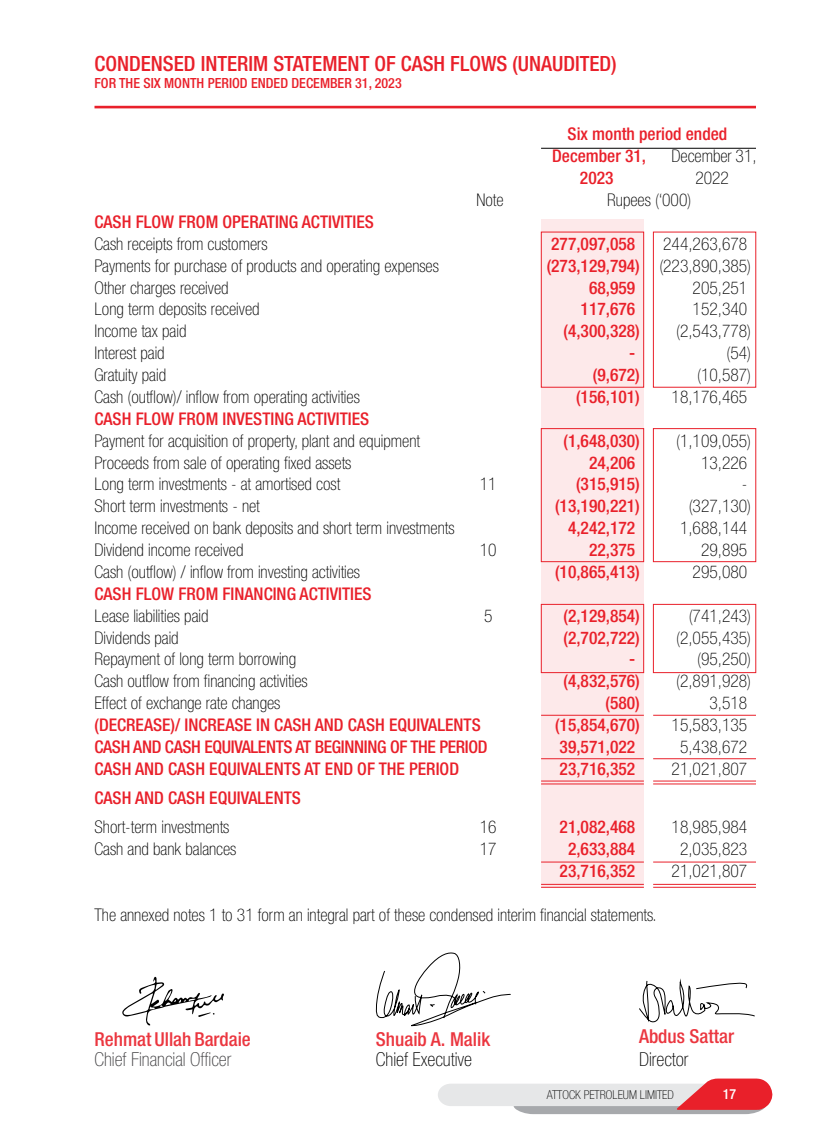
<style>
.page{position:relative;width:819px;height:1134px;background:#fff}
.page>*{position:absolute;margin:0;border:0;box-sizing:border-box;transform-origin:0 0}
.t1{font:500 condensed 21px "Helvetica Neue LT Std";color:#e9202a}
.t2{font:500 condensed 19.25px "Helvetica Neue LT Std";color:#eb363f}
.t3{font:100 condensed 19.25px "Helvetica Neue LT Std";color:#000}
.t4{font:100 condensed 19.25px "Helvetica Neue LT Std";color:#414042}
.t5{font:100 condensed 17.5px "Helvetica Neue LT Std";color:#000}
.t6{font:500 condensed 17.5px/21.9px "Helvetica Neue LT Std";color:#e9202a}
.t7{font:500 condensed 17.5px "Helvetica Neue LT Std";letter-spacing:-.02em;color:#e9202a}
.t8{font:500 condensed 14px "Helvetica Neue LT Std";color:#e9202a}
.t9{font:500 condensed 14px "Helvetica Neue LT Std";color:#fff}
.t10{font:100 condensed 12.25px "Helvetica Neue LT Std";color:#000}
.s1{font-weight:100;color:#000}
</style>
<div class="page">
<svg style="left:438px;top:1079px;width:335px;height:35px"></svg>
<hr style="left:94px;top:106px;width:662px;height:2px;background:#e9202a">
<div style="left:541px;top:219px;width:103px;height:669px;background:#fde9ea"></div>
<hr style="left:653px;top:862px;width:103px;height:1px;background:#e9202a">
<hr style="left:653px;top:758px;width:103px;height:1px;background:#e9202a">
<hr style="left:653px;top:884px;width:103px;height:1px;background:#e9202a">
<hr style="left:653px;top:887px;width:103px;height:1px;background:#e9202a">
<hr style="left:653px;top:781px;width:103px;height:1px;background:#e9202a">
<hr style="left:653px;top:784px;width:103px;height:1px;background:#e9202a">
<hr style="left:541px;top:884px;width:103px;height:1px;background:#e9202a">
<hr style="left:541px;top:887px;width:103px;height:1px;background:#e9202a">
<hr style="left:541px;top:781px;width:103px;height:1px;background:#e9202a">
<hr style="left:541px;top:784px;width:103px;height:1px;background:#e9202a">
<hr style="left:541px;top:862px;width:103px;height:1px;background:#e9202a">
<hr style="left:541px;top:758px;width:103px;height:1px;background:#e9202a">
<hr style="left:653px;top:715px;width:103px;height:1px;background:#e9202a">
<hr style="left:541px;top:715px;width:103px;height:1px;background:#e9202a">
<div style="left:653px;top:232px;width:103px;height:155px;border:1px solid #e9202a"></div>
<div style="left:541px;top:232px;width:103px;height:155px;border:1px solid #e9202a"></div>
<div style="left:653px;top:428px;width:103px;height:134px;border:1px solid #e9202a"></div>
<div style="left:541px;top:428px;width:103px;height:134px;border:1px solid #e9202a"></div>
<div style="left:653px;top:604px;width:103px;height:69px;border:1px solid #e9202a"></div>
<div style="left:541px;top:604px;width:103px;height:69px;border:1px solid #e9202a"></div>
<hr style="left:541px;top:148px;width:215px;height:1px;background:#000">
<svg style="left:375px;top:952px;width:136px;height:75px"></svg>
<svg style="left:639px;top:980px;width:116px;height:43px"></svg>
<svg style="left:122px;top:977px;width:102px;height:48px"></svg>
<p class="t1" style="left:94px;top:51px;width:524px">CONDENSED INTERIM STATEMENT OF CASH FLOWS (UNAUDITED)</p>
<p class="t8" style="left:94px;top:75px;width:309px">FOR THE SIX MONTH PERIOD ENDED DECEMBER 31, 2023</p>
<p class="t6" style="left:552px;top:123px;width:177px;text-indent:15px">Six month period ended<br>December 31,</p>
<p class="t5" style="left:672px;top:146px;width:87px">December 31,</p>
<p class="t6" style="left:580px;top:167px;width:35px">2023</p>
<p class="t5" style="left:695px;top:168px;width:35px">2022</p>
<p class="t5" style="left:476px;top:190px;width:29px">Note</p>
<p class="t5" style="left:607px;top:190px;width:86px">Rupees (‘000)</p>
<p class="t6" style="left:95px;top:211px;width:281px">CASH FLOW FROM OPERATING ACTIVITIES</p>
<p class="t5" style="left:95px;top:234px;width:175px">Cash receipts from customers</p>
<p class="t6" style="left:551px;top:232px;width:85px">277,097,058</p>
<p class="t5" style="left:663px;top:234px;width:86px">244,263,678</p>
<p class="t5" style="left:95px;top:256px;width:346px">Payments for purchase of products and operating expenses</p>
<p class="t6" style="left:547px;top:254px;width:206px">(273,129,794) <span class="s1">(223,890,385)</span></p>
<p class="t5" style="left:95px;top:278px;width:136px">Other charges received</p>
<p class="t6" style="left:589px;top:276px;width:48px">68,959</p>
<p class="t5" style="left:693px;top:278px;width:56px">205,251</p>
<p class="t5" style="left:95px;top:299px;width:167px">Long term deposits received</p>
<p class="t6" style="left:581px;top:298px;width:56px">117,676</p>
<p class="t5" style="left:693px;top:299px;width:56px">152,340</p>
<p class="t5" style="left:95px;top:321px;width:93px">Income tax paid</p>
<p class="t6" style="left:564px;top:320px;width:78px">(4,300,328)</p>
<p class="t5" style="left:676px;top:321px;width:76px">(2,543,778)</p>
<p class="t5" style="left:95px;top:343px;width:72px">Interest paid</p>
<p class="t6" style="left:629px;top:342px;width:8px">-</p>
<p class="t5" style="left:727px;top:343px;width:26px">(54)</p>
<p class="t5" style="left:95px;top:365px;width:73px">Gratuity paid</p>
<p class="t6" style="left:593px;top:364px;width:48px">(9,672)</p>
<p class="t5" style="left:697px;top:365px;width:55px">(10,587)</p>
<p class="t5" style="left:95px;top:387px;width:267px">Cash (outflow)/ inflow from operating activities</p>
<p class="t6" style="left:576px;top:386px;width:65px">(156,101)</p>
<p class="t5" style="left:672px;top:387px;width:77px">18,176,465</p>
<p class="t6" style="left:95px;top:407px;width:276px">CASH FLOW FROM INVESTING ACTIVITIES</p>
<p class="t5" style="left:95px;top:431px;width:327px">Payment for acquisition of property, plant and equipment</p>
<p class="t6" style="left:564px;top:429px;width:78px">(1,648,030)</p>
<p class="t5" style="left:676px;top:431px;width:76px">(1,109,055)</p>
<p class="t5" style="left:95px;top:453px;width:258px">Proceeds from sale of operating fixed assets</p>
<p class="t6" style="left:589px;top:451px;width:48px">24,206</p>
<p class="t5" style="left:701px;top:453px;width:48px">13,226</p>
<p class="t5" style="left:95px;top:474px;width:247px">Long term investments - at amortised cost</p>
<p class="t5" style="left:480px;top:474px;width:18px">11</p>
<p class="t6" style="left:576px;top:473px;width:65px">(315,915)</p>
<p class="t5" style="left:742px;top:474px;width:7px">-</p>
<p class="t5" style="left:95px;top:496px;width:167px">Short term investments - net</p>
<p class="t6" style="left:555px;top:495px;width:86px">(13,190,221)</p>
<p class="t5" style="left:689px;top:496px;width:64px">(327,130)</p>
<p class="t5" style="left:95px;top:518px;width:362px">Income received on bank deposits and short term investments</p>
<p class="t6" style="left:568px;top:517px;width:69px">4,242,172</p>
<p class="t5" style="left:680px;top:518px;width:69px">1,688,144</p>
<p class="t5" style="left:95px;top:540px;width:151px">Dividend income received</p>
<p class="t5" style="left:480px;top:540px;width:18px">10</p>
<p class="t6" style="left:589px;top:539px;width:48px">22,375</p>
<p class="t5" style="left:701px;top:540px;width:48px">29,895</p>
<p class="t5" style="left:95px;top:562px;width:267px">Cash (outflow) / inflow from investing activities</p>
<p class="t6" style="left:555px;top:561px;width:86px">(10,865,413)</p>
<p class="t5" style="left:693px;top:562px;width:56px">295,080</p>
<p class="t6" style="left:95px;top:582px;width:279px">CASH FLOW FROM FINANCING ACTIVITIES</p>
<p class="t5" style="left:95px;top:606px;width:116px">Lease liabilities paid</p>
<p class="t5" style="left:484px;top:606px;width:10px">5</p>
<p class="t6" style="left:564px;top:604px;width:78px">(2,129,854)</p>
<p class="t5" style="left:689px;top:606px;width:64px">(741,243)</p>
<p class="t5" style="left:95px;top:628px;width:86px">Dividends paid</p>
<p class="t6" style="left:564px;top:626px;width:78px">(2,702,722)</p>
<p class="t5" style="left:676px;top:628px;width:76px">(2,055,435)</p>
<p class="t5" style="left:95px;top:649px;width:203px">Repayment of long term borrowing</p>
<p class="t6" style="left:629px;top:648px;width:8px">-</p>
<p class="t5" style="left:697px;top:649px;width:55px">(95,250)</p>
<p class="t5" style="left:95px;top:671px;width:215px">Cash outflow from financing activities</p>
<p class="t6" style="left:564px;top:670px;width:78px">(4,832,576)</p>
<p class="t5" style="left:676px;top:671px;width:76px">(2,891,928)</p>
<p class="t5" style="left:95px;top:693px;width:187px">Effect of exchange rate changes</p>
<p class="t6" style="left:606px;top:692px;width:36px">(580)</p>
<p class="t5" style="left:709px;top:693px;width:39px">3,518</p>
<p class="t6" style="left:95px;top:714px;width:388px">(DECREASE)/ INCREASE IN CASH AND CASH EQUIVALENTS</p>
<p class="t6" style="left:555px;top:714px;width:86px">(15,854,670)</p>
<p class="t5" style="left:672px;top:715px;width:77px">15,583,135</p>
<p class="t7" style="left:95px;top:736px;width:395px">CASH AND CASH EQUIVALENTS AT BEGINNING OF THE PERIOD</p>
<p class="t6" style="left:560px;top:736px;width:77px">39,571,022</p>
<p class="t5" style="left:680px;top:737px;width:69px">5,438,672</p>
<p class="t6" style="left:95px;top:757px;width:366px">CASH AND CASH EQUIVALENTS AT END OF THE PERIOD</p>
<p class="t6" style="left:560px;top:757px;width:77px">23,716,352</p>
<p class="t5" style="left:672px;top:759px;width:77px">21,021,807</p>
<p class="t6" style="left:95px;top:786px;width:208px">CASH AND CASH EQUIVALENTS</p>
<p class="t5" style="left:95px;top:817px;width:136px">Short-term investments</p>
<p class="t5" style="left:480px;top:817px;width:18px">16</p>
<p class="t6" style="left:560px;top:816px;width:77px">21,082,468</p>
<p class="t5" style="left:672px;top:817px;width:77px">18,985,984</p>
<p class="t5" style="left:95px;top:839px;width:143px">Cash and bank balances</p>
<p class="t5" style="left:480px;top:839px;width:18px">17</p>
<p class="t6" style="left:568px;top:838px;width:69px">2,633,884</p>
<p class="t5" style="left:680px;top:839px;width:69px">2,035,823</p>
<p class="t6" style="left:560px;top:860px;width:77px">23,716,352</p>
<p class="t5" style="left:672px;top:861px;width:77px">21,021,807</p>
<p class="t5" style="left:95px;top:905px;width:564px">The annexed notes 1 to 31 form an integral part of these condensed interim financial statements.</p>
<p class="t2" style="left:94px;top:1028px;width:158px">Rehmat Ullah Bardaie</p>
<p class="t4" style="left:94px;top:1048px;width:138px">Chief Financial Officer</p>
<p class="t2" style="left:376px;top:1028px;width:116px">Shuaib A. Malik</p>
<p class="t3" style="left:376px;top:1048px;width:98px">Chief Executive</p>
<p class="t2" style="left:639px;top:1024px;width:97px">Abdus Sattar</p>
<p class="t3" style="left:639px;top:1048px;width:51px">Director</p>
<p class="t10" style="left:547px;top:1088px;width:128px">ATTOCK PETROLEUM LIMITED</p>
<p class="t9" style="left:723px;top:1086px;width:15px">17</p>
</div>
